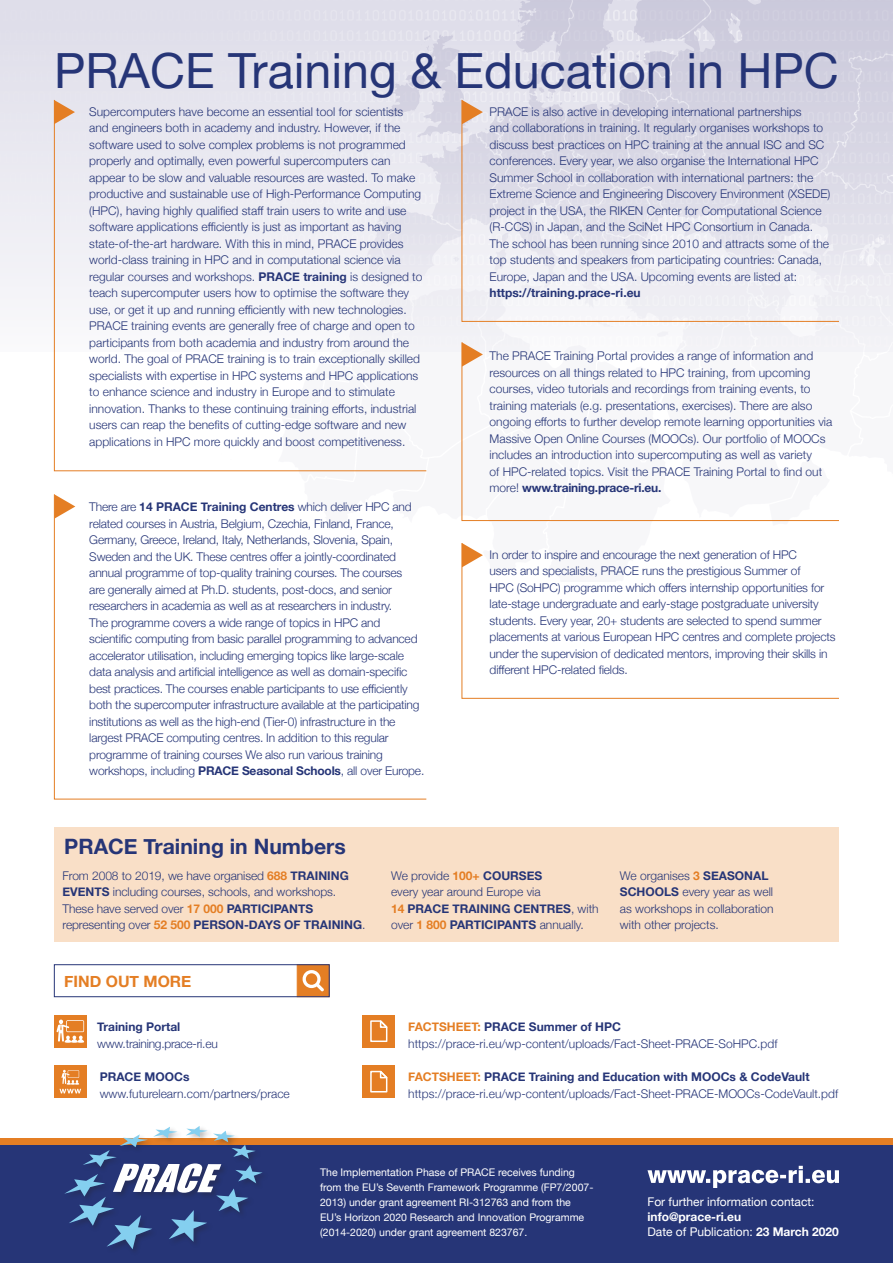
<style>
.page{position:relative;width:893px;height:1263px;background:#fff}
.page>*{position:absolute;margin:0;border:0;box-sizing:border-box;transform-origin:0 0}
.t1{font:48.45px "Helvetica Neue";color:#263577}
.t2{font:700 21.15px "Helvetica Neue";color:#263577}
.t3{font:700 15.6px "Helvetica Neue";color:#e47e24}
.t4{font:300 12px/16.5px "Helvetica Neue";color:#263577}
.t5{font:12px/15px "Helvetica Neue";color:#fff}
.t6{font:700 12px "Helvetica Neue";color:#263577}
.t7{font:300 12px "Helvetica Neue";letter-spacing:-.02em;color:#263577}
.t8{font:10.5px/15px "Helvetica Neue";color:#fff}
.s1{font-weight:700}
.s2{font-weight:700;color:#e47e24}
.s3{color:#e47e24}
</style>
<div class="page">
<img style="left:0;top:0;width:215px;height:612px">
<img style="left:215px;top:0;width:678px;height:522px">
<div style="left:54px;top:827px;width:785px;height:33px;background:#f9dfc7"></div>
<svg style="left:54px;top:99px;width:373px;height:372px"></svg>
<svg style="left:54px;top:100px;width:21px;height:24px"></svg>
<svg style="left:54px;top:494px;width:373px;height:306px"></svg>
<svg style="left:461px;top:99px;width:379px;height:223px"></svg>
<div style="left:0;top:1143px;width:893px;height:120px;background:#263577"></div>
<div style="left:0;top:1138px;width:893px;height:7px;background:#e47e24"></div>
<div style="left:64px;top:1125px;width:205px;height:131px;background:#263577"></div>
<svg style="left:64px;top:1126px;width:199px;height:123px"></svg>
<svg style="left:461px;top:342px;width:379px;height:179px"></svg>
<svg style="left:461px;top:543px;width:378px;height:156px"></svg>
<div style="left:382px;top:860px;width:229px;height:82px;background:#f9dfc7"></div>
<div style="left:611px;top:860px;width:228px;height:82px;background:#f9dfc7"></div>
<div style="left:54px;top:860px;width:328px;height:82px;background:#f9dfc7"></div>
<div style="left:54px;top:1065px;width:33px;height:33px;background:#e47e24"></div>
<div style="left:54px;top:1015px;width:33px;height:32px;background:#e47e24"></div>
<svg style="left:56px;top:1019px;width:28px;height:24px"></svg>
<div style="left:297px;top:964px;width:33px;height:33px;background:#e47e24;border:1px solid #e47e24"></div>
<svg style="left:303px;top:970px;width:21px;height:21px"></svg>
<div style="left:54px;top:964px;width:276px;height:33px;border:1px solid #263577"></div>
<svg style="left:647px;top:1166px;width:192px;height:22px"></svg>
<svg style="left:59px;top:1070px;width:22px;height:23px"></svg>
<div style="left:362px;top:1015px;width:33px;height:32px;background:#e47e24"></div>
<svg style="left:370px;top:1020px;width:18px;height:22px"></svg>
<div style="left:362px;top:1065px;width:33px;height:33px;background:#e47e24"></div>
<svg style="left:370px;top:1070px;width:18px;height:23px"></svg>
<p class="t1" style="left:54px;top:35px;width:786px">PRACE Training &amp; Education in HPC</p>
<p class="t4" style="left:490px;top:102px;width:342px">PRACE is also active in developing international partnerships<br>and collaborations in training. It regularly organises workshops to discuss best practices on HPC training at the annual ISC and SC conferences. Every year, we also organise the International HPC Summer School in collaboration with international partners: the Extreme Science and Engineering Discovery Environment (XSEDE) project in the USA, the RIKEN Center for Computational Science (R-CCS) in Japan, and the SciNet HPC Consortium in Canada.<br>The school has been running since 2010 and attracts some of the top students and speakers from participating countries: Canada, Europe, Japan and the USA. Upcoming events are listed at: <span class="s1">https://training.prace-ri.eu</span></p>
<p class="t4" style="left:89px;top:102px;width:335px">Supercomputers have become an essential tool for scientists and engineers both in academy and industry. However, if the software used to solve complex problems is not programmed properly and optimally, even powerful supercomputers can appear to be slow and valuable resources are wasted. To make productive and sustainable use of High-Performance Computing (HPC), having highly qualified staff train users to write and use software applications efficiently is just as important as having state-of-the-art hardware. With this in mind, PRACE provides world-class training in HPC and in computational science via regular courses and workshops. <span class="s1">PRACE training</span> is designed to teach supercomputer users how to optimise the software they use, or get it up and running efficiently with new technologies.<br>PRACE training events are generally free of charge and open to participants from both academia and industry from around the world. The goal of PRACE training is to train exceptionally skilled specialists with expertise in HPC systems and HPC applications to enhance science and industry in Europe and to stimulate innovation. Thanks to these continuing training efforts, industrial users can reap the benefits of cutting-edge software and new applications in HPC more quickly and boost competitiveness.</p>
<p class="t4" style="left:490px;top:347px;width:344px">The PRACE Training Portal provides a range of information and resources on all things related to HPC training, from upcoming courses, video tutorials and recordings from training events, to training materials (e.g. presentations, exercises). There are also ongoing efforts to further develop remote learning opportunities via Massive Open Online Courses (MOOCs). Our portfolio of MOOCs includes an introduction into supercomputing as well as variety<br>of HPC-related topics. Visit the PRACE Training Portal to find out more! <span class="s1">www.training.prace-ri.eu.</span></p>
<p class="t4" style="left:89px;top:498px;width:337px">There are <span class="s1">14 PRACE Training Centres</span> which deliver HPC and related courses in Austria, Belgium, Czechia, Finland, France, Germany, Greece, Ireland, Italy, Netherlands, Slovenia, Spain, Sweden and the UK. These centres offer a jointly-coordinated annual programme of top-quality training courses. The courses<br>are generally aimed at Ph.D. students, post-docs, and senior researchers in academia as well as at researchers in industry.<br>The programme covers a wide range of topics in HPC and scientific computing from basic parallel programming to advanced accelerator utilisation, including emerging topics like large-scale data analysis and artificial intelligence as well as domain-specific best practices. The courses enable participants to use efficiently both the supercomputer infrastructure available at the participating institutions as well as the high-end (Tier-0) infrastructure in the largest PRACE computing centres. In addition to this regular programme of training courses We also run various training workshops, including <span class="s1">PRACE Seasonal Schools</span>, all over Europe.</p>
<p class="t2" style="left:64px;top:830px;width:283px">PRACE Training in Numbers</p>
<p class="t4" style="left:490px;top:545px;width:348px">In order to inspire and encourage the next generation of HPC<br>users and specialists, PRACE runs the prestigious Summer of<br>HPC (SoHPC) programme which offers internship opportunities for late-stage undergraduate and early-stage postgraduate university students. Every year, 20+ students are selected to spend summer placements at various European HPC centres and complete projects under the supervision of dedicated mentors, improving their skills in different HPC-related fields.</p>
<p class="t4" style="left:63px;top:866px;width:304px">From 2008 to 2019, we have organised <span class="s2">688</span> <span class="s1">TRAINING EVENTS</span> including courses, schools, and workshops.<br>These have served over <span class="s2">17 000</span> <span class="s1">PARTICIPANTS </span>representing over <span class="s2">52 500</span> <span class="s1">PERSON-DAYS OF TRAINING</span>.</p>
<p class="t3" style="left:64px;top:969px;width:129px">FIND OUT MORE</p>
<p class="t6" style="left:97px;top:1017px;width:85px">Training Portal</p>
<p class="t7" style="left:97px;top:1033px;width:122px">www.training.prace-ri.eu</p>
<p class="t4" style="left:100px;top:1068px;width:192px"><span class="s1">PRACE MOOCs </span>www.futurelearn.com/partners/prace</p>
<p class="t4" style="left:391px;top:866px;width:209px">We provide <span class="s2">100+</span> <span class="s1">COURSES<br></span>every year around Europe via<br><span class="s2">14</span> <span class="s1">PRACE TRAINING CENTRES</span>, with over <span class="s2">1 800</span> <span class="s1">PARTICIPANTS</span> annually.</p>
<p class="t4" style="left:620px;top:866px;width:155px">We organises <span class="s2">3</span> <span class="s1">SEASONAL<br>SCHOOLS</span> every year as well as workshops in collaboration with other projects.</p>
<p class="t6" style="left:408px;top:1017px;width:214px"><span class="s3">FACTSHEET:</span> PRACE Summer of HPC</p>
<p class="t4" style="left:408px;top:1034px;width:371px">https://prace-ri.eu/wp-content/uploads/Fact-Sheet-PRACE-SoHPC.pdf</p>
<p class="t4" style="left:408px;top:1068px;width:431px"><span class="s2">FACTSHEET:</span> <span class="s1">PRACE Training and Education with MOOCs &amp; CodeVault </span>https://prace-ri.eu/wp-content/uploads/Fact-Sheet-PRACE-MOOCs-CodeVault.pdf</p>
<p class="t8" style="left:320px;top:1165px;width:275px">The Implementation Phase of PRACE receives funding from the EU’s Seventh Framework Programme (FP7/2007- 2013) under grant agreement RI-312763 and from the EU’s Horizon 2020 Research and Innovation Programme (2014-2020) under grant agreement 823767.</p>
<p class="t5" style="left:647px;top:1194px;width:193px">For further information contact: <span class="s1">info@prace-ri.eu<br></span>Date of Publication: <span class="s1">23 March 2020</span></p>
</div>
